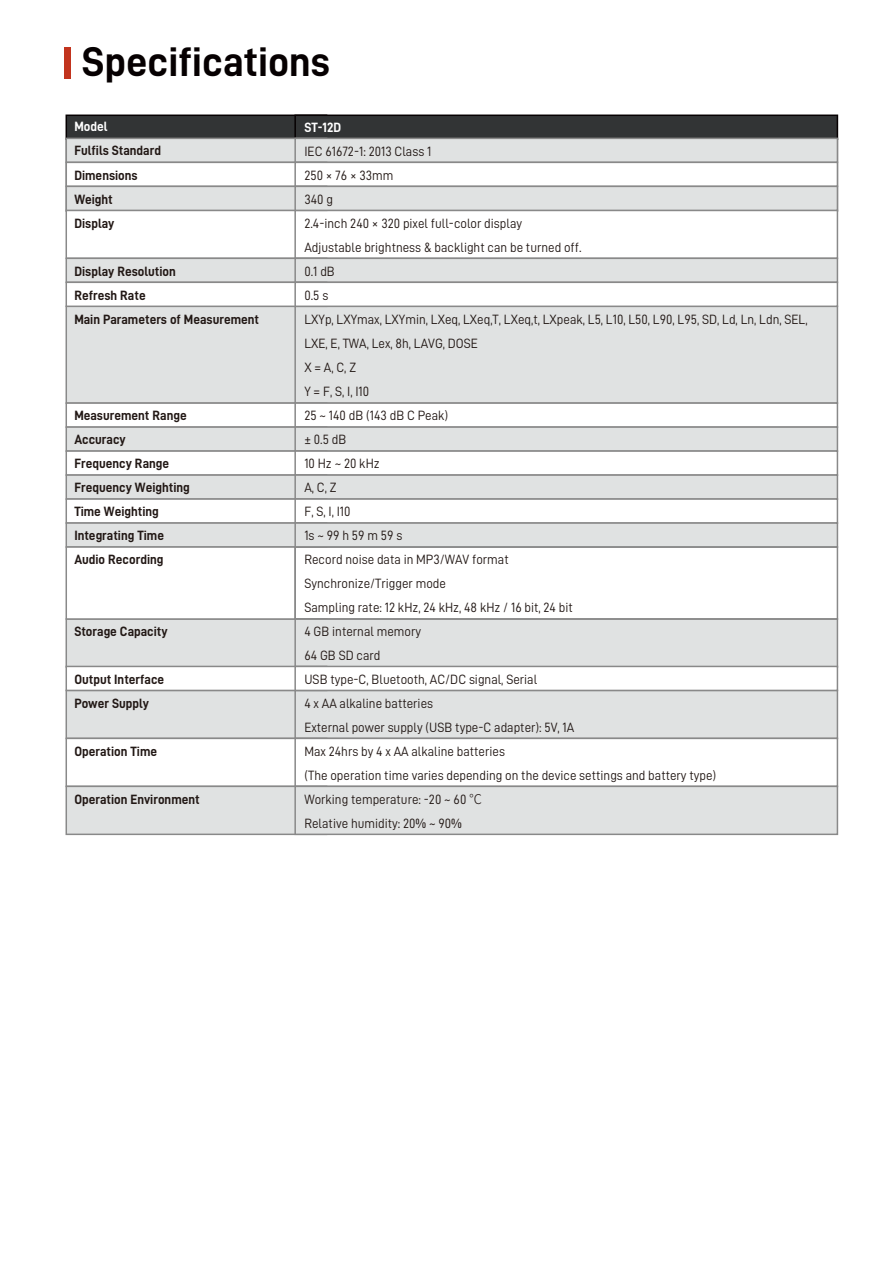
<style>
.page{position:relative;width:893px;height:1263px;background:#fff}
.page>*{position:absolute;margin:0;border:0;box-sizing:border-box;transform-origin:0 0}
.t1{font:41.55px "D DIN Bold";color:#060001}
.t2{font:13.5px/24px "D DIN";color:#221815;scale:.96 1}
.t3{font:13.5px/24px "D DIN Bold";color:#221815;scale:.96 1}
.t4{font:13.5px "D DIN Bold";color:#fff;scale:.96 1}
.s1{font-family:"Noto Sans CJ Ktc";font-weight:300}
</style>
<div class="page">
<div style="left:65px;top:47px;width:6px;height:31px;background:#c2341e"></div>
<div style="left:66px;top:115px;width:261px;height:25px;background:#323435;border:2px solid #060001"></div>
<div style="left:294px;top:115px;width:544px;height:25px;background:#323435;border:2px solid #060001"></div>
<div style="left:66px;top:210px;width:261px;height:49px;background:#fff;border:2px solid #898989"></div>
<div style="left:294px;top:210px;width:544px;height:49px;background:#fff;border:2px solid #898989"></div>
<div style="left:66px;top:618px;width:261px;height:50px;background:#e0e2e2"></div>
<div style="left:294px;top:618px;width:544px;height:50px;background:#e0e2e2"></div>
<div style="left:66px;top:690px;width:261px;height:49px;background:#e0e2e2;border:2px solid #898989"></div>
<div style="left:294px;top:690px;width:544px;height:49px;background:#e0e2e2;border:2px solid #898989"></div>
<div style="left:66px;top:738px;width:261px;height:49px;background:#fff;border:2px solid #898989"></div>
<div style="left:294px;top:738px;width:544px;height:49px;background:#fff;border:2px solid #898989"></div>
<div style="left:66px;top:786px;width:261px;height:49px;background:#e0e2e2;border:2px solid #898989"></div>
<div style="left:294px;top:786px;width:544px;height:49px;background:#e0e2e2;border:2px solid #898989"></div>
<div style="left:66px;top:306px;width:261px;height:98px;background:#e0e2e2"></div>
<div style="left:294px;top:306px;width:544px;height:98px;background:#e0e2e2"></div>
<div style="left:66px;top:402px;width:261px;height:26px;background:#fff;border:2px solid #898989"></div>
<div style="left:294px;top:402px;width:544px;height:26px;background:#fff;border:2px solid #898989"></div>
<div style="left:66px;top:426px;width:261px;height:26px;background:#e0e2e2;border:2px solid #898989"></div>
<div style="left:294px;top:426px;width:544px;height:26px;background:#e0e2e2;border:2px solid #898989"></div>
<div style="left:66px;top:450px;width:261px;height:26px;background:#fff;border:2px solid #898989"></div>
<div style="left:294px;top:450px;width:544px;height:26px;background:#fff;border:2px solid #898989"></div>
<div style="left:66px;top:474px;width:261px;height:26px;background:#e0e2e2;border:2px solid #898989"></div>
<div style="left:294px;top:474px;width:544px;height:26px;background:#e0e2e2;border:2px solid #898989"></div>
<div style="left:66px;top:498px;width:261px;height:26px;background:#fff;border:2px solid #898989"></div>
<div style="left:294px;top:498px;width:544px;height:26px;background:#fff;border:2px solid #898989"></div>
<div style="left:66px;top:522px;width:261px;height:26px;background:#e0e2e2;border:2px solid #898989"></div>
<div style="left:294px;top:522px;width:544px;height:26px;background:#e0e2e2;border:2px solid #898989"></div>
<div style="left:66px;top:666px;width:261px;height:25px;background:#fff;border:2px solid #898989"></div>
<div style="left:294px;top:666px;width:544px;height:25px;background:#fff;border:2px solid #898989"></div>
<div style="left:66px;top:546px;width:230px;height:74px;background:#fff;border:2px solid #898989"></div>
<div style="left:294px;top:546px;width:544px;height:74px;border:2px solid #898989"></div>
<div style="left:66px;top:138px;width:261px;height:25px;background:#e0e2e2;border:2px solid #898989"></div>
<div style="left:294px;top:138px;width:544px;height:25px;background:#e0e2e2;border:2px solid #898989"></div>
<div style="left:66px;top:162px;width:261px;height:25px;background:#fff;border:2px solid #898989"></div>
<div style="left:294px;top:162px;width:544px;height:25px;background:#fff;border:2px solid #898989"></div>
<div style="left:66px;top:186px;width:261px;height:25px;background:#e0e2e2;border:2px solid #898989"></div>
<div style="left:294px;top:186px;width:544px;height:25px;background:#e0e2e2;border:2px solid #898989"></div>
<div style="left:66px;top:258px;width:261px;height:25px;background:#e0e2e2;border:2px solid #898989"></div>
<div style="left:294px;top:258px;width:544px;height:25px;background:#e0e2e2;border:2px solid #898989"></div>
<div style="left:66px;top:282px;width:261px;height:25px;background:#fff;border:2px solid #898989"></div>
<div style="left:294px;top:282px;width:544px;height:25px;background:#fff;border:2px solid #898989"></div>
<h1 class="t1" style="left:82px;top:39px;width:250px">Specifications</h1>
<p class="t4" style="left:74px;top:119px;width:36px">Model</p>
<p class="t3" style="left:74px;top:139px;width:92px">Fulfils Standard<br>Dimensions<br>Weight<br>Display</p>
<p class="t3" style="left:74px;top:259px;width:194px">Display Resolution<br>Refresh Rate<br>Main Parameters of Measurement</p>
<p class="t4" style="left:304px;top:120px;width:40px">ST-12D</p>
<p class="t2" style="left:304px;top:139px;width:526px">IEC 61672-1: 2013 Class 1<br>250 × 76 × 33mm<br>340 g<br>2.4-inch 240 × 320 pixel full-color display<br>Adjustable brightness &amp; backlight can be turned off.<br>0.1 dB<br>0.5 s<br>LXYp, LXYmax, LXYmin, LXeq, LXeq,T, LXeq,t, LXpeak, L5, L10, L50, L90, L95, SD, Ld, Ln, Ldn, SEL,<br>LXE, E, TWA, Lex, 8h, LAVG, DOSE<br>X = A, C, Z<br>Y = F, S, I, I10<br>25 ~ 140 dB (143 dB C Peak)<br>± 0.5 dB<br>10 Hz ~ 20 kHz<br>A, C, Z<br>F, S, I, I10<br>1s ~ 99 h 59 m 59 s<br>Record noise data in MP3/WAV format<br>Synchronize/Trigger mode<br>Sampling rate: 12 kHz, 24 kHz, 48 kHz / 16 bit, 24 bit<br>4 GB internal memory<br>64 GB SD card<br>USB type-C, Bluetooth, AC/DC signal, Serial<br>4 x AA alkaline batteries<br>External power supply (USB type-C adapter): 5V, 1A<br>Max 24hrs by 4 x AA alkaline batteries<br>(The operation time varies depending on the device settings and battery type)<br>Working temperature: -20 ~ 60 <span class="s1">℃<br></span>Relative humidity: 20% ~ 90%</p>
<p class="t3" style="left:74px;top:403px;width:122px">Measurement Range<br>Accuracy<br>Frequency Range<br>Frequency Weighting<br>Time Weighting<br>Integrating Time<br>Audio Recording</p>
<p class="t3" style="left:74px;top:619px;width:99px">Storage Capacity</p>
<p class="t3" style="left:74px;top:667px;width:95px">Output Interface<br>Power Supply</p>
<p class="t3" style="left:74px;top:739px;width:88px">Operation Time</p>
<p class="t3" style="left:74px;top:787px;width:132px">Operation Environment</p>
</div>
